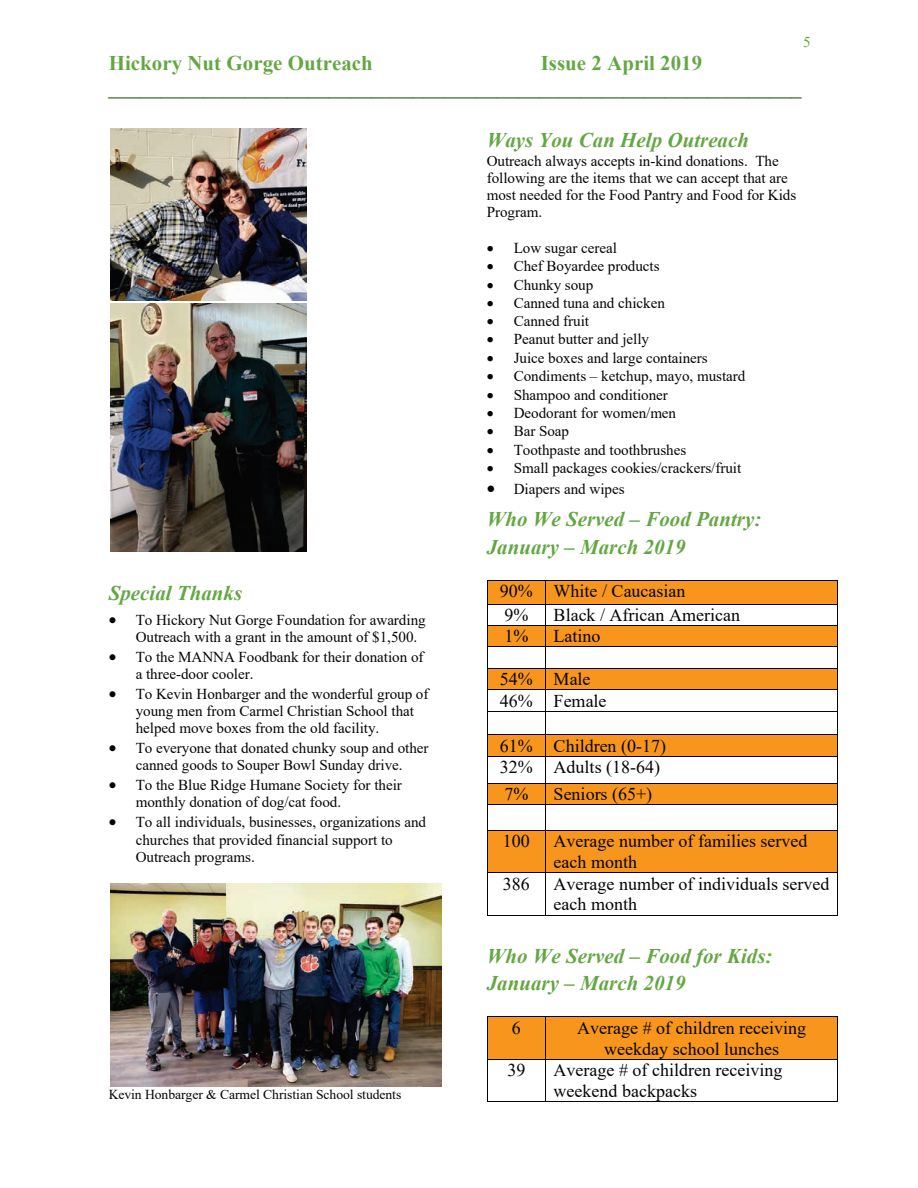
<style>
.page{position:relative;width:918px;height:1188px;background:#fff}
.page>*{position:absolute;margin:0;border:0;box-sizing:border-box;transform-origin:0 0}
.t1{font:italic 700 20.85px/27.8px "Times New Roman";letter-spacing:.005em;color:#63a743}
.t2{font:700 20.85px "Times New Roman";color:#447938}
.t3{font:700 20.85px "Times New Roman";letter-spacing:.005em;color:#63a743}
.t4{font:18px/20.9px "Times New Roman";color:#050504}
.t5{font:15.15px/17.2px "Times New Roman";letter-spacing:-.005em;color:#050504}
.t6{font:15.15px "Times New Roman";color:#63a743}
.t7{font:13.65px "Times New Roman";letter-spacing:-.005em;color:#050504}
</style>
<div class="page">
<div style="left:487px;top:581px;width:58px;height:23px;background:#f7951d"></div>
<div style="left:546px;top:581px;width:291px;height:23px;background:#f7951d"></div>
<hr style="left:487px;top:580px;width:58px;height:1px;background:#050504">
<hr style="left:546px;top:580px;width:291px;height:1px;background:#050504">
<hr style="left:487px;top:604px;width:58px;height:1px;background:#050504">
<hr style="left:546px;top:604px;width:291px;height:1px;background:#050504">
<div style="left:487px;top:626px;width:58px;height:21px;background:#f7951d"></div>
<div style="left:546px;top:626px;width:291px;height:21px;background:#f7951d"></div>
<hr style="left:487px;top:625px;width:58px;height:1px;background:#050504">
<hr style="left:546px;top:625px;width:291px;height:1px;background:#050504">
<hr style="left:487px;top:647px;width:58px;height:1px;background:#050504">
<hr style="left:546px;top:647px;width:291px;height:1px;background:#050504">
<div style="left:487px;top:669px;width:58px;height:20px;background:#f7951d"></div>
<div style="left:546px;top:669px;width:291px;height:20px;background:#f7951d"></div>
<hr style="left:487px;top:668px;width:58px;height:1px;background:#050504">
<hr style="left:546px;top:668px;width:291px;height:1px;background:#050504">
<hr style="left:487px;top:689px;width:58px;height:1px;background:#050504">
<hr style="left:546px;top:689px;width:291px;height:1px;background:#050504">
<hr style="left:487px;top:711px;width:58px;height:1px;background:#050504">
<hr style="left:546px;top:711px;width:291px;height:1px;background:#050504">
<div style="left:487px;top:735px;width:58px;height:21px;background:#f7951d"></div>
<div style="left:546px;top:735px;width:291px;height:21px;background:#f7951d"></div>
<hr style="left:487px;top:734px;width:58px;height:1px;background:#050504">
<hr style="left:546px;top:734px;width:291px;height:1px;background:#050504">
<hr style="left:487px;top:756px;width:58px;height:1px;background:#050504">
<hr style="left:546px;top:756px;width:291px;height:1px;background:#050504">
<div style="left:487px;top:784px;width:58px;height:21px;background:#f7951d"></div>
<div style="left:546px;top:784px;width:291px;height:21px;background:#f7951d"></div>
<hr style="left:487px;top:783px;width:58px;height:1px;background:#050504">
<hr style="left:546px;top:783px;width:291px;height:1px;background:#050504">
<hr style="left:487px;top:805px;width:58px;height:1px;background:#050504">
<hr style="left:546px;top:805px;width:291px;height:1px;background:#050504">
<div style="left:487px;top:831px;width:58px;height:41px;background:#f7951d"></div>
<div style="left:546px;top:831px;width:291px;height:41px;background:#f7951d"></div>
<svg style="left:487px;top:581px;width:1px;height:249px"></svg>
<hr style="left:487px;top:830px;width:58px;height:1px;background:#050504">
<svg style="left:545px;top:580px;width:1px;height:251px"></svg>
<hr style="left:546px;top:830px;width:291px;height:1px;background:#050504">
<svg style="left:837px;top:580px;width:1px;height:251px"></svg>
<hr style="left:487px;top:831px;width:1px;height:41px;background:#050504">
<hr style="left:545px;top:831px;width:1px;height:41px;background:#050504">
<hr style="left:837px;top:831px;width:1px;height:41px;background:#050504">
<hr style="left:487px;top:872px;width:58px;height:1px;background:#050504">
<hr style="left:546px;top:872px;width:291px;height:1px;background:#050504">
<hr style="left:487px;top:873px;width:1px;height:42px;background:#050504">
<hr style="left:487px;top:915px;width:58px;height:1px;background:#050504">
<hr style="left:545px;top:873px;width:1px;height:42px;background:#050504">
<hr style="left:546px;top:915px;width:291px;height:1px;background:#050504">
<hr style="left:837px;top:873px;width:1px;height:42px;background:#050504">
<div style="left:487px;top:1017px;width:58px;height:42px;background:#f7951d"></div>
<div style="left:546px;top:1017px;width:291px;height:42px;background:#f7951d"></div>
<hr style="left:487px;top:1017px;width:58px;height:1px;background:#050504">
<hr style="left:546px;top:1017px;width:291px;height:1px;background:#050504">
<hr style="left:487px;top:1017px;width:1px;height:42px;background:#050504">
<hr style="left:545px;top:1017px;width:1px;height:42px;background:#050504">
<hr style="left:837px;top:1017px;width:1px;height:42px;background:#050504">
<hr style="left:487px;top:1059px;width:58px;height:1px;background:#050504">
<hr style="left:546px;top:1059px;width:291px;height:1px;background:#050504">
<hr style="left:487px;top:1059px;width:1px;height:42px;background:#050504">
<hr style="left:487px;top:1101px;width:58px;height:1px;background:#050504">
<hr style="left:545px;top:1059px;width:1px;height:42px;background:#050504">
<hr style="left:546px;top:1101px;width:291px;height:1px;background:#050504">
<hr style="left:837px;top:1059px;width:1px;height:42px;background:#050504">
<img style="left:110px;top:129px;width:196px;height:172px">
<img style="left:110px;top:304px;width:196px;height:247px">
<img style="left:110px;top:884px;width:331px;height:202px">
<p class="t6" style="left:803px;top:31px;width:9px">5</p>
<h1 class="t3" style="left:109px;top:48px;width:266px">Hickory Nut Gorge Outreach</h1>
<h1 class="t3" style="left:541px;top:48px;width:163px">Issue 2 April 2019</h1>
<h1 class="t2" style="left:109px;top:72px;width:695px">__________________________________________________________________</h1>
<h1 class="t1" style="left:109px;top:578px;width:135px">Special Thanks</h1>
<p class="t5" style="left:136px;top:610px;width:292px;text-indent:-27px">• To Hickory Nut Gorge Foundation for awarding<br>Outreach with a grant in the amount of $1,500.</p>
<p class="t5" style="left:136px;top:647px;width:289px;text-indent:-27px">• To the MANNA Foodbank for their donation of a three-door cooler.</p>
<p class="t5" style="left:136px;top:685px;width:294px;text-indent:-27px">• To Kevin Honbarger and the wonderful group of young men from Carmel Christian School that helped move boxes from the old facility.</p>
<p class="t5" style="left:109px;top:739px;width:321px;text-align:center">• To everyone that donated chunky soup and other canned goods to Souper Bowl Sunday drive.</p>
<p class="t5" style="left:136px;top:776px;width:268px;text-indent:-27px">• To the Blue Ridge Humane Society for their monthly donation of dog/cat food.</p>
<p class="t5" style="left:136px;top:813px;width:292px;text-indent:-27px">• To all individuals, businesses, organizations and churches that provided financial support to<br>Outreach programs.</p>
<p class="t7" style="left:109px;top:1085px;width:294px">Kevin Honbarger &amp; Carmel Christian School students</p>
<h1 class="t1" style="left:487px;top:125px;width:264px">Ways You Can Help Outreach</h1>
<p class="t5" style="left:487px;top:151px;width:311px">Outreach always accepts in-kind donations. The following are the items that we can accept that are most needed for the Food Pantry and Food for Kids Program.</p>
<p class="t5" style="left:487px;top:239px;width:132px">• Low sugar cereal</p>
<p class="t5" style="left:487px;top:257px;width:174px">• Chef Boyardee products</p>
<p class="t5" style="left:487px;top:276px;width:108px">• Chunky soup</p>
<p class="t5" style="left:487px;top:294px;width:180px">• Canned tuna and chicken</p>
<p class="t5" style="left:487px;top:312px;width:104px">• Canned fruit</p>
<p class="t5" style="left:487px;top:330px;width:164px">• Peanut butter and jelly</p>
<p class="t5" style="left:487px;top:349px;width:223px">• Juice boxes and large containers</p>
<p class="t5" style="left:487px;top:367px;width:260px">• Condiments – ketchup, mayo, mustard</p>
<p class="t5" style="left:487px;top:385px;width:183px">• Shampoo and conditioner</p>
<p class="t5" style="left:487px;top:404px;width:191px">• Deodorant for women/men</p>
<p class="t5" style="left:487px;top:422px;width:84px">• Bar Soap</p>
<p class="t5" style="left:487px;top:440px;width:201px">• Toothpaste and toothbrushes</p>
<p class="t5" style="left:487px;top:459px;width:256px">• Small packages cookies/crackers/fruit</p>
<p class="t5" style="left:487px;top:480px;width:139px">• Diapers and wipes</p>
<h1 class="t1" style="left:487px;top:505px;width:276px">Who We Served – Food Pantry:<br>January – March 2019</h1>
<p class="t4" style="left:500px;top:579px;width:187px;line-height:23.7px">90% White / Caucasian<br>9%</p>
<p class="t4" style="left:554px;top:604px;width:188px">Black / African American</p>
<p class="t4" style="left:504px;top:625px;width:25px">1%</p>
<p class="t4" style="left:554px;top:625px;width:48px">Latino</p>
<p class="t4" style="left:500px;top:668px;width:108px;line-height:21.3px">54% Male<br>46% Female</p>
<p class="t4" style="left:500px;top:734px;width:168px;line-height:21.6px">61% Children (0-17)<br>32% Adults (18-64)</p>
<p class="t4" style="left:504px;top:783px;width:25px">7%</p>
<p class="t4" style="left:554px;top:783px;width:100px">Seniors (65+)</p>
<p class="t4" style="left:503px;top:830px;width:28px">100</p>
<p class="t4" style="left:554px;top:830px;width:255px">Average number of families served each month</p>
<p class="t4" style="left:503px;top:873px;width:28px">386</p>
<p class="t4" style="left:554px;top:873px;width:277px">Average number of individuals served each month</p>
<h1 class="t1" style="left:487px;top:941px;width:287px">Who We Served – Food for Kids:<br>January – March 2019</h1>
<p class="t4" style="left:512px;top:1017px;width:10px">6</p>
<p class="t4" style="left:577px;top:1017px;width:230px;text-align:center">Average # of children receiving weekday school lunches</p>
<p class="t4" style="left:507px;top:1059px;width:19px">39</p>
<p class="t4" style="left:554px;top:1059px;width:230px">Average # of children receiving weekend backpacks</p>
</div>
